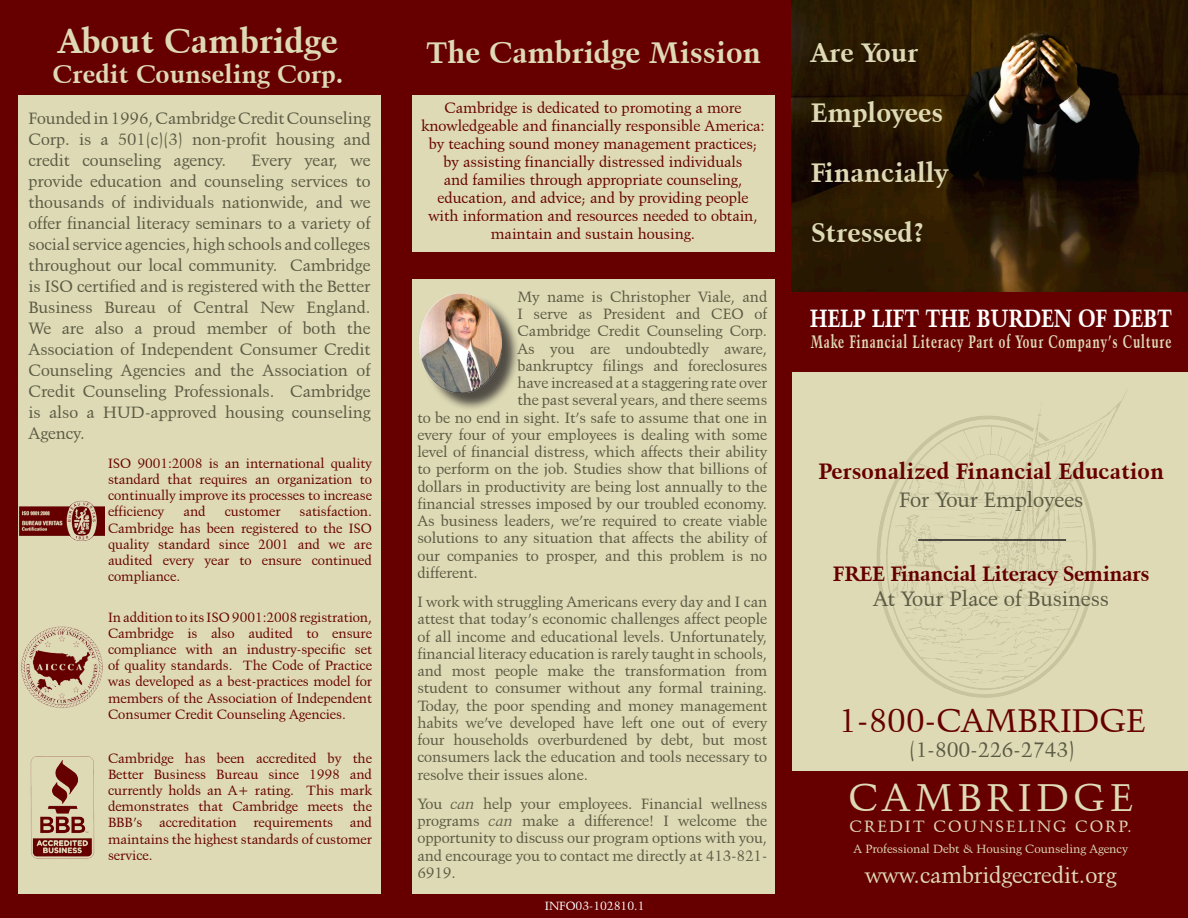
<style>
.page{position:relative;width:1188px;height:918px;background:#fff}
.page>*{position:absolute;margin:0;border:0;box-sizing:border-box;transform-origin:0 0}
.t1{font:39px "Kuenstler 480 BT";letter-spacing:.12em;color:#dedab5}
.t2{font:700 34.5px "Kuenstler 480 BT";color:#dedab5}
.t3{font:33px "Kuenstler 480 BT";color:#600}
.t4{font:700 30px "Kuenstler 480 BT";color:#dedab5}
.t5{font:700 27px "Kuenstler 480 BT";color:#dedab5}
.t6{font:700 25.5px "Kuenstler 480 BT";color:#dedab5}
.t7{font:700 25.2px "Kuenstler 480 BT";letter-spacing:-.01em;color:#fff;scale:.83 1}
.t8{font:700 22.5px "Kuenstler 480 BT";color:#600}
.t9{font:22.5px "Kuenstler 480 BT";color:#dedab5}
.t10{font:700 21px/25.2px "Kuenstler 480 BT";letter-spacing:-.02em;color:#600;text-align:center}
.t11{font:21px "Kuenstler 480 BT";color:#5a5943}
.t12{font:700 18.3px "Kuenstler 480 BT";letter-spacing:.07em;color:#dedab5;scale:.66 1}
.t13{font:16.5px/21px "Kuenstler 480 BT";color:#5a5943;text-align:justify}
.t14{font:16.5px "Kuenstler 480 BT";letter-spacing:.12em;color:#dedab5}
.t15{font:15px/17.2px "Kuenstler 480 BT";color:#5a5943;text-align:justify}
.t16{font:15px/18px "Kuenstler 480 BT";color:#600;text-align:center}
.t17{font:13.5px/16.2px "Kuenstler 480 BT";color:#600;text-align:justify}
.t18{font:12px "Kuenstler 480 BT";color:#dedab5}
.t19{font:12px "Kuenstler 480 BT";color:#fff}
.s1{font-style:italic}
.s2{font-weight:400;color:#5a5943}
</style>
<div class="page">
<div style="left:396px;top:94px;width:396px;height:816px;background:#dedab5"></div>
<div style="left:792px;top:771px;width:396px;height:147px;background:#600"></div>
<div style="left:1px;top:94px;width:395px;height:823px;background:#dedab5"></div>
<div style="left:1px;top:0;width:791px;height:95px;background:#600"></div>
<div style="left:786px;top:371px;width:402px;height:399px;background:#dedab5"></div>
<div style="left:0;top:1px;width:17px;height:916px;background:#600"></div>
<div style="left:0;top:895px;width:788px;height:23px;background:#600"></div>
<img style="left:876px;top:389px;width:252px;height:309px">
<div style="left:381px;top:0;width:15px;height:916px;background:#600"></div>
<div style="left:776px;top:2px;width:16px;height:916px;background:#600"></div>
<img style="left:791px;top:0;width:397px;height:292px">
<div style="left:790px;top:293px;width:398px;height:79px;background:#600"></div>
<div style="left:395px;top:2px;width:17px;height:916px;background:#600"></div>
<div style="left:410px;top:252px;width:373px;height:26px;background:#600"></div>
<div style="left:422px;top:296px;width:98px;height:115px;background:#231f20;opacity:.75"></div>
<img style="left:420px;top:293px;width:81px;height:99px">
<img style="left:30px;top:756px;width:64px;height:103px">
<img style="left:21px;top:626px;width:82px;height:82px">
<img style="left:19px;top:501px;width:85px;height:40px">
<hr style="left:918px;top:539px;width:148px;height:2px;background:#231f20">
<p class="t2" style="left:58px;top:20px;width:281px">About Cambridge</p>
<p class="t6" style="left:53px;top:58px;width:292px">Credit Counseling Corp.</p>
<p class="t13" style="left:28px;top:107px;width:343px">Founded in 1996, Cambridge Credit Counseling Corp. is a 501(c)(3) non-profit housing and credit counseling agency.</p>
<p class="t13" style="left:28px;top:149px;width:344px;text-indent:223px">Every year, we provide education and counseling services to thousands of individuals nationwide, and we offer financial literacy seminars to a variety of social service agencies, high schools and colleges throughout our local community. Cambridge is ISO certified and is registered with the Better Business Bureau of Central New England.<br>We are also a proud member of both the Association of Independent Consumer Credit Counseling Agencies and the Association of Credit Counseling Professionals. Cambridge is also a HUD-approved housing counseling Agency.</p>
<p class="t17" style="left:108px;top:455px;width:266px">ISO 9001:2008 is an international quality standard that requires an organization to continually improve its processes to increase efficiency</p>
<p class="t17" style="left:108px;top:503px;width:266px;text-indent:192px">satisfaction.<br>Cambridge has been registered to the ISO quality standard since 2001 and we are audited every year to ensure continued compliance.</p>
<p class="t17" style="left:183px;top:503px;width:24px">and</p>
<p class="t17" style="left:225px;top:503px;width:57px">customer</p>
<p class="t17" style="left:108px;top:608px;width:266px">In addition to its ISO 9001:2008 registration, Cambridge is also audited to ensure compliance with an industry-specific set of quality standards. The Code of Practice was developed as a best-practices model for members of the Association of Independent Consumer Credit Counseling Agencies.</p>
<p class="t17" style="left:108px;top:749px;width:266px">Cambridge has been accredited by the Better Business Bureau since 1998 and currently holds an A+ rating. This mark demonstrates that Cambridge meets the BBB’s accreditation requirements and maintains the highest standards of customer service.</p>
<p class="t4" style="left:426px;top:34px;width:337px">The Cambridge Mission</p>
<p class="t16" style="left:421px;top:98px;width:345px">Cambridge is dedicated to promoting a more knowledgeable and financially responsible America: by teaching sound money management practices; by assisting financially distressed individuals<br>and families through appropriate counseling, education, and advice; and by providing people with information and resources needed to obtain, maintain and sustain housing.</p>
<p class="t15" style="left:518px;top:288px;width:251px">My name is Christopher Viale, and</p>
<p class="t15" style="left:518px;top:305px;width:251px">I serve as President and CEO of</p>
<p class="t15" style="left:518px;top:322px;width:251px">Cambridge Credit Counseling Corp.</p>
<p class="t15" style="left:518px;top:339px;width:251px">As you are undoubtedly aware,</p>
<p class="t15" style="left:518px;top:357px;width:251px">bankruptcy filings and foreclosures</p>
<p class="t15" style="left:518px;top:374px;width:251px">have increased at a staggering rate over</p>
<p class="t15" style="left:518px;top:391px;width:251px">the past several years, and there seems</p>
<p class="t15" style="left:417px;top:408px;width:351px">to be no end in sight. It’s safe to assume that one in</p>
<p class="t15" style="left:417px;top:426px;width:351px">every four of your employees is dealing with some</p>
<p class="t15" style="left:417px;top:443px;width:351px">level of financial distress, which affects their ability</p>
<p class="t15" style="left:417px;top:460px;width:351px">to perform on the job. Studies show that billions of</p>
<p class="t15" style="left:417px;top:477px;width:351px">dollars in productivity are being lost annually to the</p>
<p class="t15" style="left:417px;top:495px;width:351px">financial stresses imposed by our troubled economy.</p>
<p class="t15" style="left:417px;top:512px;width:351px">As business leaders, we’re required to create viable</p>
<p class="t15" style="left:417px;top:529px;width:351px">solutions to any situation that affects the ability of</p>
<p class="t15" style="left:417px;top:546px;width:351px">our companies to prosper, and this problem is no</p>
<p class="t15" style="left:417px;top:564px;width:62px">different.</p>
<p class="t15" style="left:417px;top:593px;width:351px">I work with struggling Americans every day and I can attest that today’s economic challenges affect people of all income and educational levels. Unfortunately, financial literacy education is rarely taught in schools, and most people make the transformation from student to consumer without any formal training.<br>Today, the poor spending and money management habits we’ve developed have left one out of every four households overburdened by debt, but most consumers lack the education and tools necessary to resolve their issues alone.</p>
<p class="t15" style="left:417px;top:795px;width:351px">You <span class="s1">can</span> help your employees. Financial wellness programs <span class="s1">can</span> make a difference! I welcome the opportunity to discuss our program options with you, and encourage you to contact me directly at 413-821- 6919.</p>
<p class="t19" style="left:545px;top:898px;width:101px">INFO03-102810.1</p>
<p class="t5" style="left:811px;top:36px;width:109px">Are Your</p>
<p class="t5" style="left:811px;top:96px;width:134px">Employees</p>
<p class="t5" style="left:811px;top:156px;width:139px">Financially</p>
<p class="t5" style="left:811px;top:216px;width:116px">Stressed?</p>
<p class="t7" style="left:810px;top:303px;width:438px">HELP LIFT THE BURDEN OF DEBT</p>
<p class="t12" style="left:811px;top:331px;width:548px">Make Financial Literacy Part of Your Company ’s Culture</p>
<p class="t8" style="left:819px;top:457px;width:347px">Personalized Financial Education</p>
<p class="t11" style="left:899px;top:487px;width:186px">For Your Employees</p>
<p class="t10" style="left:833px;top:561px;width:318px">FREE Financial Literacy Seminars<br><span class="s2">At Your Place of Business</span></p>
<p class="t3" style="left:838px;top:700px;width:309px">1-800-CAMBRIDGE</p>
<p class="t11" style="left:909px;top:737px;width:167px">(1-800-226-2743)</p>
<p class="t1" style="left:848px;top:774px;width:286px">CAMBRIDGE</p>
<p class="t14" style="left:850px;top:816px;width:284px">CREDIT COUNSELING CORP.</p>
<p class="t18" style="left:853px;top:842px;width:276px">A Professional Debt &amp; Housing Counseling Agency</p>
<p class="t9" style="left:865px;top:862px;width:253px">www.cambridgecredit.org</p>
</div>
